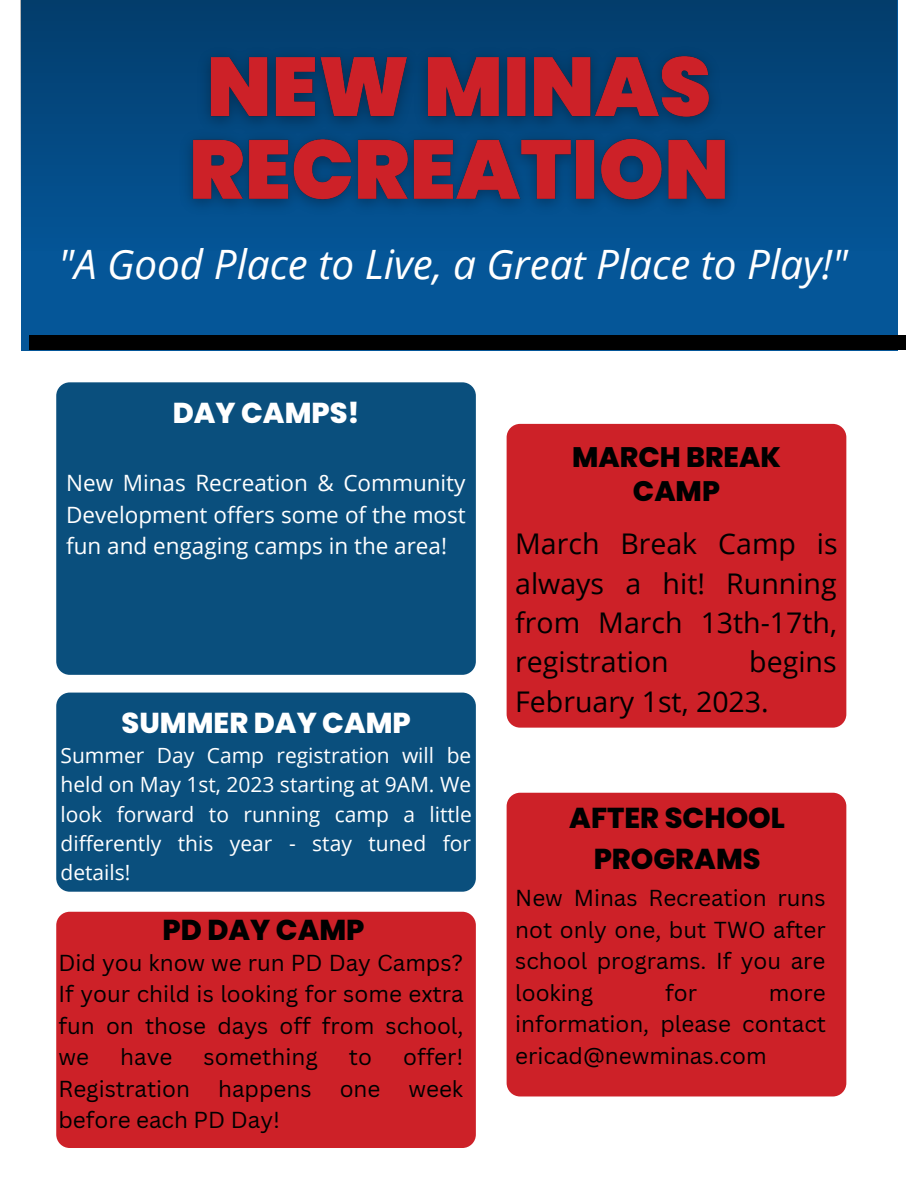
<style>
.page{position:relative;width:918px;height:1188px;background:#fff}
.page>*{position:absolute;margin:0;border:0;box-sizing:border-box;transform-origin:0 0}
.t1{font:italic 40.5px "Open Sans";color:#fff}
.t2{font:800 28.8px/40.2px "Poppins";color:#000;text-align:center}
.t3{font:800 28.8px "Poppins";color:#fff}
.t4{font:28.5px/39.3px "Open Sans";color:#000;text-align:justify}
.t5{font:800 28.2px/33.9px "Poppins";color:#000;text-align:center}
.t6{font:22.5px/31.5px "Canva Sans";color:#000;text-align:justify}
.t7{font:22.5px/31.5px "Open Sans";color:#fff;text-align:justify}
.t8{font:21px/29.2px "Open Sans";color:#fff;text-align:justify}
</style>
<div class="page">
<div style="left:21px;top:0;width:876px;height:351px;background:#055698"></div>
<div style="left:56px;top:382px;width:420px;height:293px;background:#0a4f7d;border-radius:13px"></div>
<div style="left:56px;top:693px;width:420px;height:199px;background:#0a4f7d;border-radius:13px"></div>
<div style="left:507px;top:793px;width:339px;height:303px;background:#cd2128;border-radius:13px"></div>
<div style="left:56px;top:912px;width:420px;height:236px;background:#cd2128;border-radius:13px"></div>
<div style="left:21px;top:0;width:876px;height:251px;background:linear-gradient(to bottom,#033d6b,#045597)"></div>
<div style="left:30px;top:335px;width:876px;height:15px;background:#000"></div>
<img style="left:168px;top:10px;width:582px;height:241px">
<div style="left:507px;top:424px;width:339px;height:304px;background:#cd2128;border-radius:13px"></div>
<h1 class="t1" style="left:59px;top:236px;width:791px">"A Good Place to Live, a Great Place to Play!"</h1>
<p class="t3" style="left:173px;top:393px;width:189px">DAY CAMPS!</p>
<p class="t7" style="left:66px;top:467px;width:401px">New Minas Recreation &amp; Community Development offers some of the most fun and engaging camps in the area!</p>
<p class="t3" style="left:122px;top:703px;width:291px">SUMMER DAY CAMP</p>
<p class="t8" style="left:61px;top:740px;width:413px">Summer Day Camp registration will be held on May 1st, 2023 starting at 9AM. We look forward to running camp a little differently this year - stay tuned for details!</p>
<p class="t2" style="left:163px;top:909px;width:203px">PD DAY CAMP</p>
<p class="t6" style="left:59px;top:946px;width:407px">Did you know we run PD Day Camps?<br>If your child is looking for some extra fun on those days off from school, we</p>
<p class="t6" style="left:59px;top:1041px;width:407px;text-indent:345px">offer!<br>Registration happens one week before each PD Day!</p>
<p class="t6" style="left:120px;top:1041px;width:54px">have</p>
<p class="t6" style="left:204px;top:1041px;width:116px">something</p>
<p class="t6" style="left:349px;top:1041px;width:25px">to</p>
<p class="t5" style="left:572px;top:440px;width:210px">MARCH BREAK<br>CAMP</p>
<p class="t4" style="left:515px;top:524px;width:324px">March Break Camp is always a hit! Running from March 13th-17th, registration</p>
<p class="t4" style="left:515px;top:642px;width:323px;text-indent:234px">begins<br>February 1st, 2023.</p>
<p class="t2" style="left:569px;top:798px;width:217px">AFTER SCHOOL<br>PROGRAMS</p>
<p class="t6" style="left:515px;top:882px;width:312px">New Minas Recreation runs not only one, but TWO after school programs. If you are looking</p>
<p class="t6" style="left:665px;top:976px;width:33px">for</p>
<p class="t6" style="left:515px;top:976px;width:312px;text-indent:254px">more information, please contact ericad@newminas.com</p>
</div>
